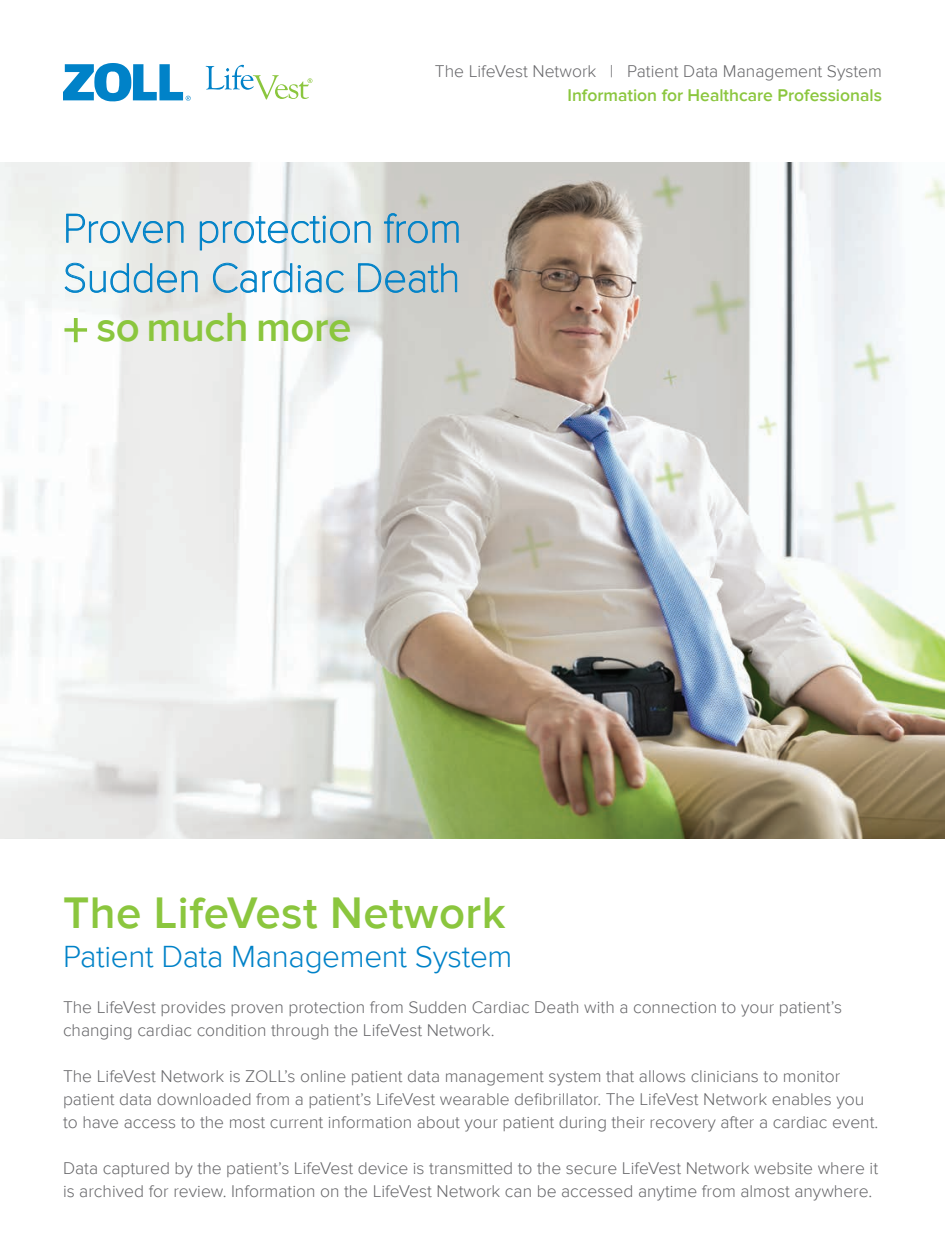
<style>
.page{position:relative;width:945px;height:1260px;background:#fff}
.page>*{position:absolute;margin:0;border:0;box-sizing:border-box;transform-origin:0 0}
.t1{font:600 45.5px "Proxima Nova";letter-spacing:.01em;color:#8bc63e}
.t2{font:100 42px/49.4px "Proxima Nova T";letter-spacing:-.01em;color:#0082c8}
.t3{font:600 42px "Proxima Nova";letter-spacing:-.01em;color:#8bc63e}
.t4{font:300 31.5px "Proxima Nova";letter-spacing:-.01em;color:#0082c8}
.t5{font:300 17.5px/22.8px "Proxima Nova";color:#67676a}
.t6{font:600 17.5px "Proxima Nova";color:#8bc63e}
.s1{font-size:50.93px}
</style>
<div class="page">
<img style="left:0;top:162px;width:945px;height:676px">
<svg style="left:66px;top:214px;width:117px;height:29px"></svg>
<svg style="left:200px;top:216px;width:170px;height:34px;background:#c4dbe5"></svg>
<svg style="left:384px;top:214px;width:74px;height:29px;background:#a4bcc7"></svg>
<svg style="left:65px;top:263px;width:132px;height:30px"></svg>
<svg style="left:213px;top:263px;width:44px;height:30px"></svg>
<svg style="left:263px;top:263px;width:29px;height:30px"></svg>
<svg style="left:298px;top:265px;width:46px;height:28px"></svg>
<svg style="left:358px;top:263px;width:99px;height:30px;background:#a4c0cc"></svg>
<svg style="left:63px;top:63px;width:128px;height:39px"></svg>
<svg style="left:206px;top:65px;width:106px;height:35px"></svg>
<p class="t5" style="left:435px;top:60px;width:449px">The LifeVest Network | Patient Data Management System</p>
<p class="t6" style="left:568px;top:85px;width:316px">Information for Healthcare Professionals</p>
<h2 class="t2" style="left:63px;top:204px;width:400px">Proven protection from<br>Sudden Cardiac Death</h2>
<h2 class="t3" style="left:63px;top:303px;width:290px"><span class="s1">+</span> so much more</h2>
<h1 class="t1" style="left:63px;top:887px;width:444px">The LifeVest Network</h1>
<h3 class="t4" style="left:63px;top:938px;width:451px">Patient Data Management System</h3>
<p class="t5" style="left:63px;top:996px;width:781px">The LifeVest provides proven protection from Sudden Cardiac Death with a connection to your patient’s changing cardiac condition through the LifeVest Network.</p>
<p class="t5" style="left:63px;top:1065px;width:817px">The LifeVest Network is ZOLL’s online patient data management system that allows clinicians to monitor patient data downloaded from a patient’s LifeVest wearable defibrillator. The LifeVest Network enables you to have access to the most current information about your patient during their recovery after a cardiac event.</p>
<p class="t5" style="left:63px;top:1157px;width:817px">Data captured by the patient’s LifeVest device is transmitted to the secure LifeVest Network website where it is archived for review. Information on the LifeVest Network can be accessed anytime from almost anywhere.</p>
</div>
